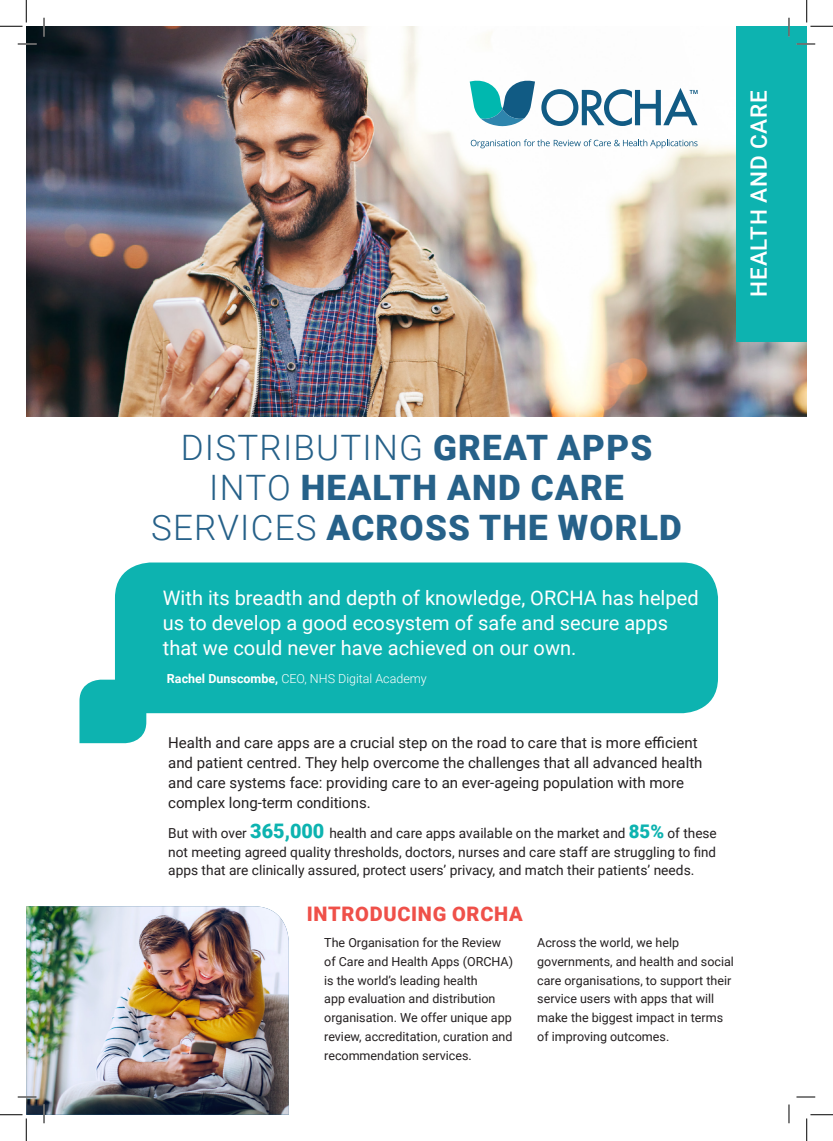
<style>
.page{position:relative;width:833px;height:1141px;background:#fff}
.page>*{position:absolute;margin:0;border:0;box-sizing:border-box;transform-origin:0 0}
.t1{font:900 35px/40px "Roboto";letter-spacing:.035em;color:#266189;text-align:center}
.t2{font:500 22.5px "Roboto";letter-spacing:.035em;color:#fff}
.t3{font:20px/25px "Roboto";color:#fff}
.t4{font:900 20px "Roboto";letter-spacing:.035em;color:#ef5049}
.t5{font:15px/20px "Roboto";color:#231f20}
.t6{font:13.75px/18.8px "Roboto";color:#231f20;text-align:justify}
.t7{font:12.5px/18.8px "Roboto";color:#231f20}
.t8{font:300 12.5px "Roboto";color:#fff}
.s1{font-weight:300}
.s2{font-weight:700}
.s3{font-weight:900;font-size:20px;color:#0db3b0}
.s4{font-weight:900;font-size:18.75px;color:#0db3b0}
</style>
<div class="page">
<img style="left:26px;top:26px;width:780px;height:390px">
<div style="left:115px;top:562px;width:602px;height:151px;background:#0db3b0"></div>
<img style="left:26px;top:906px;width:262px;height:208px">
<div style="left:79px;top:679px;width:67px;height:64px;background:#0db3b0"></div>
<svg style="left:470px;top:139px;width:227px;height:9px"></svg>
<svg style="left:541px;top:88px;width:156px;height:38px"></svg>
<svg style="left:469px;top:79px;width:65px;height:47px"></svg>
<div style="left:735px;top:26px;width:71px;height:316px;background:#0db3b0"></div>
<svg style="left:18px;top:43px;width:18px;height:2px"></svg>
<svg style="left:796px;top:43px;width:18px;height:2px"></svg>
<svg style="left:18px;top:1096px;width:18px;height:1px"></svg>
<svg style="left:796px;top:1096px;width:18px;height:1px"></svg>
<svg style="left:43px;top:18px;width:2px;height:18px"></svg>
<svg style="left:43px;top:1104px;width:2px;height:19px"></svg>
<svg style="left:788px;top:18px;width:1px;height:18px"></svg>
<svg style="left:788px;top:1104px;width:1px;height:19px"></svg>
<svg style="left:0;top:0;width:27px;height:27px"></svg>
<svg style="left:0;top:1114px;width:27px;height:26px"></svg>
<svg style="left:806px;top:0;width:26px;height:27px"></svg>
<svg style="left:806px;top:1114px;width:26px;height:26px"></svg>
<p class="t2" style="left:742px;top:296px;width:208px;rotate:-90deg">HEALTH AND CARE</p>
<p class="t1" style="left:151px;top:426px;width:532px"><span class="s1">DISTRIBUTING</span> GREAT APPS<br><span class="s1">INTO</span> HEALTH AND CARE<br><span class="s1">SERVICES</span> ACROSS THE WORLD</p>
<p class="t3" style="left:163px;top:585px;width:537px">With its breadth and depth of knowledge, ORCHA has helped us to develop a good ecosystem of safe and secure apps that we could never have achieved on our own.</p>
<p class="t8" style="left:167px;top:669px;width:261px"><span class="s2">Rachel Dunscombe,</span> CEO, NHS Digital Academy</p>
<p class="t5" style="left:168px;top:732px;width:535px">Health and care apps are a crucial step on the road to care that is more efficient and patient centred. They help overcome the challenges that all advanced health and care systems face: providing care to an ever-ageing population with more complex long-term conditions.</p>
<p class="t6" style="left:168px;top:823px;width:550px">But with over <span class="s3">365,000</span> health and care apps available on the market and <span class="s4">85%</span> of these not meeting agreed quality thresholds, doctors, nurses and care staff are struggling to find apps that are clinically assured, protect users’ privacy, and match their patients’ needs.</p>
<p class="t4" style="left:307px;top:900px;width:217px">INTRODUCING ORCHA</p>
<p class="t7" style="left:324px;top:932px;width:190px">The Organisation for the Review of Care and Health Apps (ORCHA) is the world’s leading health<br>app evaluation and distribution organisation. We offer unique app review, accreditation, curation and recommendation services.</p>
<p class="t7" style="left:537px;top:932px;width:198px">Across the world, we help governments, and health and social care organisations, to support their service users with apps that will make the biggest impact in terms of improving outcomes.</p>
</div>
